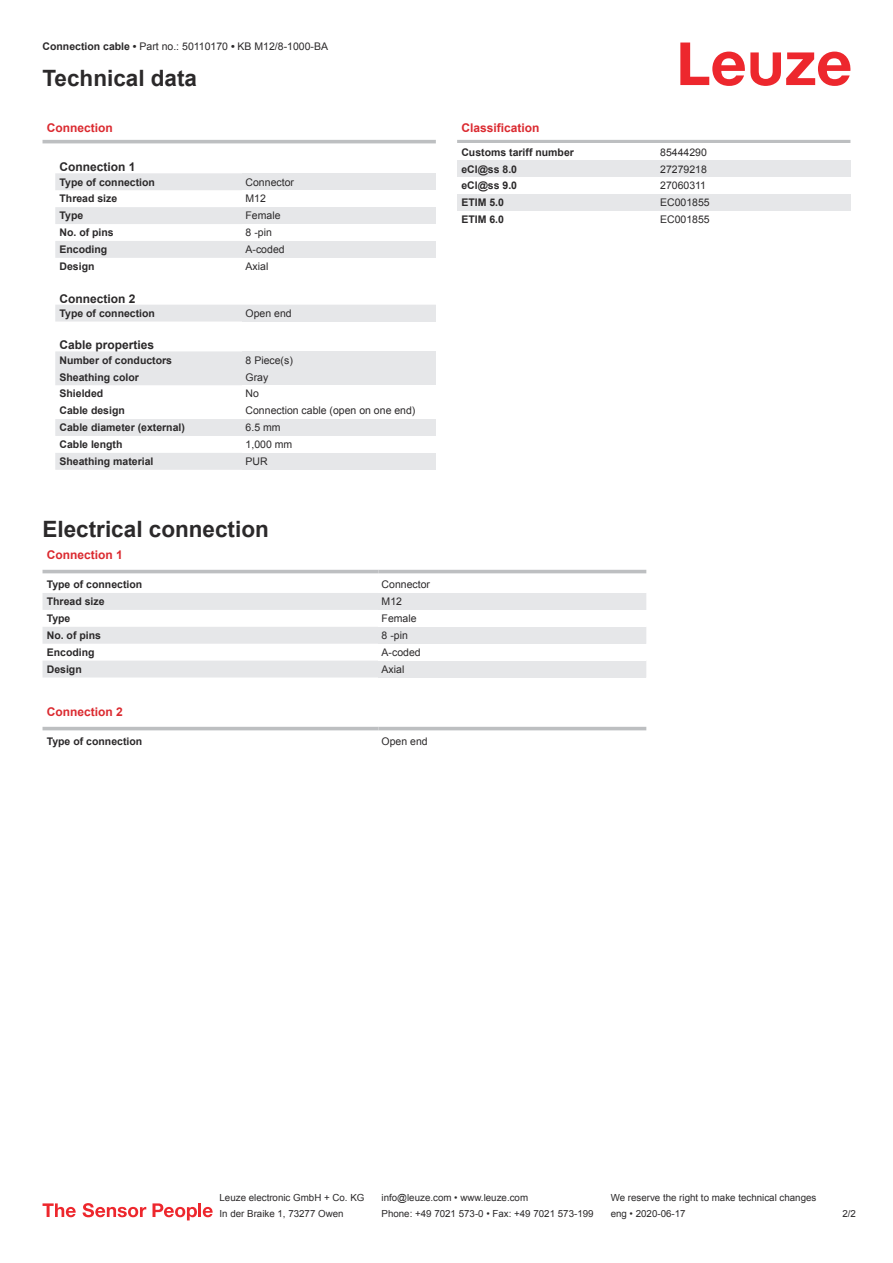
<style>
.page{position:relative;width:893px;height:1263px;background:#fff}
.page>*{position:absolute;margin:0;border:0;box-sizing:border-box;transform-origin:0 0}
.t1{font:700 22.5px "Arial";color:#2b292a}
.t2{font:700 12px "Arial";color:#db2a30}
.t3{font:700 12px "Arial";color:#2b292a}
.t4{font:700 10.5px "Arial";color:#2b292a}
.t5{font:10.5px "Arial";color:#2b292a}
.t6{font:9.75px "Arial";color:#2b292a}
.s1{font-weight:700}
</style>
<div class="page">
<svg style="left:680px;top:43px;width:170px;height:43px"></svg>
<svg style="left:55px;top:173px;width:187px;height:297px"></svg>
<hr style="left:43px;top:140px;width:393px;height:3px;background:#bdbfc1">
<div style="left:242px;top:173px;width:194px;height:17px;background:#e6e7e9"></div>
<div style="left:242px;top:207px;width:194px;height:17px;background:#e6e7e9"></div>
<div style="left:242px;top:241px;width:194px;height:17px;background:#e6e7e9"></div>
<div style="left:242px;top:305px;width:194px;height:17px;background:#e6e7e9"></div>
<div style="left:242px;top:351px;width:194px;height:17px;background:#e6e7e9"></div>
<div style="left:242px;top:368px;width:194px;height:17px;background:#e6e7e9"></div>
<div style="left:242px;top:419px;width:194px;height:17px;background:#e6e7e9"></div>
<div style="left:242px;top:453px;width:194px;height:17px;background:#e6e7e9"></div>
<svg style="left:43px;top:569px;width:603px;height:5px"></svg>
<svg style="left:43px;top:593px;width:335px;height:84px;fill:#e6e7e9"></svg>
<hr style="left:43px;top:570px;width:335px;height:3px;background:#bdbfc1">
<hr style="left:378px;top:570px;width:268px;height:3px;background:#bdbfc1">
<div style="left:378px;top:593px;width:268px;height:17px;background:#e6e7e9"></div>
<div style="left:378px;top:627px;width:268px;height:17px;background:#e6e7e9"></div>
<div style="left:378px;top:661px;width:268px;height:16px;background:#e6e7e9"></div>
<svg style="left:43px;top:726px;width:603px;height:5px"></svg>
<hr style="left:43px;top:727px;width:335px;height:3px;background:#bdbfc1">
<hr style="left:378px;top:727px;width:268px;height:3px;background:#bdbfc1">
<hr style="left:457px;top:140px;width:393px;height:3px;background:#bdbfc1">
<div style="left:457px;top:160px;width:200px;height:17px;background:#e6e7e9"></div>
<div style="left:657px;top:160px;width:193px;height:17px;background:#e6e7e9"></div>
<div style="left:457px;top:194px;width:200px;height:17px;background:#e6e7e9"></div>
<div style="left:657px;top:194px;width:193px;height:17px;background:#e6e7e9"></div>
<svg style="left:43px;top:1203px;width:33px;height:14px"></svg>
<svg style="left:83px;top:1203px;width:63px;height:14px"></svg>
<svg style="left:153px;top:1203px;width:44px;height:17px"></svg>
<hr style="left:198px;top:1203px;width:3px;height:14px;background:#ed272d">
<svg style="left:203px;top:1207px;width:10px;height:10px"></svg>
<p class="t5" style="left:43px;top:43px;width:287px"><span class="s1">Connection cable •</span> Part no.: 50110170 <span class="s1">•</span> KB M12/8-1000-BA</p>
<h1 class="t1" style="left:43px;top:70px;width:156px">Technical data</h1>
<p class="t2" style="left:47px;top:123px;width:67px">Connection</p>
<p class="t3" style="left:60px;top:162px;width:78px">Connection 1</p>
<p class="t4" style="left:60px;top:178px;width:97px">Type of connection</p>
<p class="t5" style="left:246px;top:178px;width:50px">Connector</p>
<p class="t4" style="left:60px;top:195px;width:59px">Thread size</p>
<p class="t5" style="left:246px;top:195px;width:22px">M12</p>
<p class="t4" style="left:60px;top:212px;width:25px">Type</p>
<p class="t5" style="left:246px;top:212px;width:37px">Female</p>
<p class="t4" style="left:60px;top:229px;width:56px">No. of pins</p>
<p class="t5" style="left:246px;top:229px;width:28px">8 -pin</p>
<p class="t4" style="left:60px;top:245px;width:49px">Encoding</p>
<p class="t5" style="left:246px;top:245px;width:41px">A-coded</p>
<p class="t4" style="left:60px;top:262px;width:37px">Design</p>
<p class="t5" style="left:246px;top:262px;width:24px">Axial</p>
<p class="t3" style="left:60px;top:294px;width:78px">Connection 2</p>
<p class="t4" style="left:60px;top:309px;width:97px">Type of connection</p>
<p class="t5" style="left:246px;top:309px;width:48px">Open end</p>
<p class="t3" style="left:60px;top:341px;width:96px">Cable properties</p>
<p class="t4" style="left:60px;top:356px;width:114px">Number of conductors</p>
<p class="t5" style="left:246px;top:356px;width:49px">8 Piece(s)</p>
<p class="t4" style="left:60px;top:373px;width:81px">Sheathing color</p>
<p class="t5" style="left:246px;top:373px;width:24px">Gray</p>
<p class="t4" style="left:60px;top:390px;width:45px">Shielded</p>
<p class="t5" style="left:246px;top:390px;width:15px">No</p>
<p class="t4" style="left:60px;top:407px;width:67px">Cable design</p>
<p class="t5" style="left:246px;top:407px;width:171px">Connection cable (open on one end)</p>
<p class="t4" style="left:60px;top:424px;width:127px">Cable diameter (external)</p>
<p class="t5" style="left:246px;top:424px;width:37px">6.5 mm</p>
<p class="t4" style="left:60px;top:440px;width:65px">Cable length</p>
<p class="t5" style="left:246px;top:440px;width:48px">1,000 mm</p>
<p class="t4" style="left:60px;top:457px;width:95px">Sheathing material</p>
<p class="t5" style="left:246px;top:457px;width:24px">PUR</p>
<h1 class="t1" style="left:43px;top:521px;width:228px">Electrical connection</h1>
<p class="t2" style="left:47px;top:550px;width:78px">Connection 1</p>
<p class="t4" style="left:47px;top:581px;width:97px">Type of connection</p>
<p class="t5" style="left:382px;top:581px;width:50px">Connector</p>
<p class="t4" style="left:47px;top:597px;width:59px">Thread size</p>
<p class="t5" style="left:382px;top:597px;width:22px">M12</p>
<p class="t4" style="left:47px;top:614px;width:25px">Type</p>
<p class="t5" style="left:382px;top:614px;width:37px">Female</p>
<p class="t4" style="left:47px;top:631px;width:56px">No. of pins</p>
<p class="t5" style="left:382px;top:631px;width:28px">8 -pin</p>
<p class="t4" style="left:47px;top:648px;width:49px">Encoding</p>
<p class="t5" style="left:382px;top:648px;width:41px">A-coded</p>
<p class="t4" style="left:47px;top:665px;width:37px">Design</p>
<p class="t5" style="left:382px;top:665px;width:24px">Axial</p>
<p class="t2" style="left:47px;top:707px;width:78px">Connection 2</p>
<p class="t4" style="left:47px;top:738px;width:97px">Type of connection</p>
<p class="t5" style="left:382px;top:738px;width:48px">Open end</p>
<p class="t2" style="left:461px;top:123px;width:80px">Classification</p>
<p class="t4" style="left:461px;top:148px;width:114px">Customs tariff number</p>
<p class="t5" style="left:660px;top:148px;width:48px">85444290</p>
<p class="t4" style="left:461px;top:165px;width:57px">eCl@ss 8.0</p>
<p class="t5" style="left:660px;top:165px;width:48px">27279218</p>
<p class="t4" style="left:461px;top:182px;width:57px">eCl@ss 9.0</p>
<p class="t5" style="left:660px;top:182px;width:47px">27060311</p>
<p class="t4" style="left:461px;top:199px;width:44px">ETIM 5.0</p>
<p class="t5" style="left:660px;top:199px;width:51px">EC001855</p>
<p class="t4" style="left:461px;top:216px;width:44px">ETIM 6.0</p>
<p class="t5" style="left:660px;top:216px;width:51px">EC001855</p>
<p class="t6" style="left:220px;top:1194px;width:146px">Leuze electronic GmbH + Co. KG</p>
<p class="t6" style="left:381px;top:1194px;width:148px">info@leuze.com • www.leuze.com</p>
<p class="t6" style="left:611px;top:1194px;width:207px">We reserve the right to make technical changes</p>
<p class="t6" style="left:220px;top:1210px;width:126px">In der Braike 1, 73277 Owen</p>
<p class="t6" style="left:381px;top:1210px;width:214px">Phone: +49 7021 573-0 • Fax: +49 7021 573-199</p>
<p class="t6" style="left:611px;top:1210px;width:76px">eng • 2020-06-17</p>
<p class="t6" style="left:842px;top:1210px;width:15px">2 /2</p>
</div>
